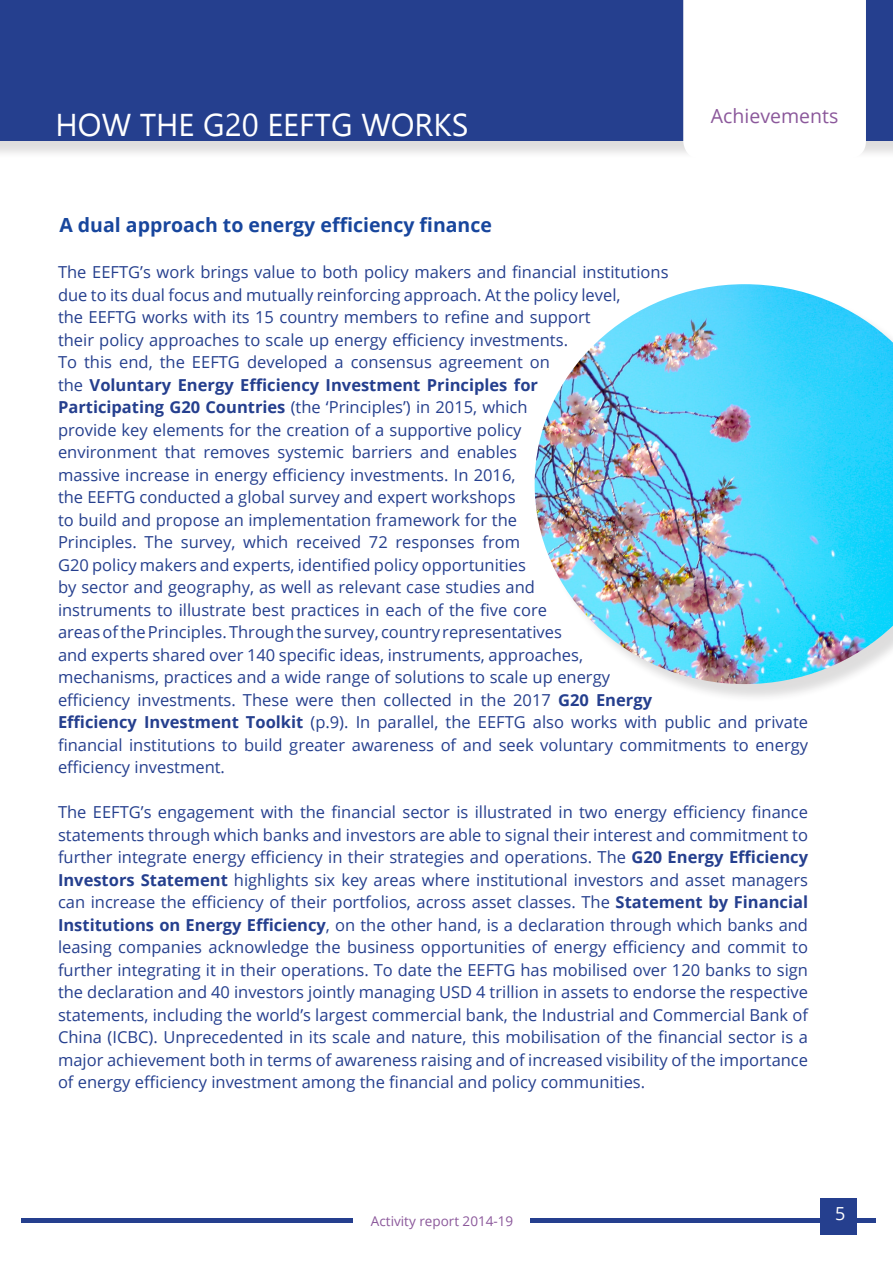
<style>
.page{position:relative;width:893px;height:1263px;background:#fff}
.page>*{position:absolute;margin:0;border:0;box-sizing:border-box;transform-origin:0 0}
.Subtilte__blue{font:31.5px "Gadugi";color:#fff}
.Subtilte__blue-2{font:700 19.5px "Open Sans";color:#18469d}
.Subtilte__blue-3{font:19.5px "Open Sans";color:#8b589b}
.t1{font:18px "Open Sans";color:#fff}
.Footnote_v2{font:16.5px/22.5px "Open Sans";color:#253f8e}
.t2{font:13.5px "Open Sans";color:#8b589b}
.s1{font-weight:700}
</style>
<div class="page">
<div style="left:21px;top:1218px;width:855px;height:5px;background:#253f8e"></div>
<div style="left:353px;top:1215px;width:177px;height:17px;background:#fff"></div>
<div style="left:820px;top:1198px;width:37px;height:37px;background:#253f8e"></div>
<div style="left:0;top:2px;width:893px;height:157px;background:#231f20;opacity:.15"></div>
<div style="left:0;top:0;width:893px;height:141px;background:#253f8e"></div>
<div style="left:537px;top:286px;width:356px;height:417px;background:#231f20;opacity:.15"></div>
<img style="left:535px;top:284px;width:358px;height:400px">
<div style="left:683px;top:0;width:183px;height:159px;background:#fff"></div>
<p class="Subtilte__blue" style="left:56px;top:105px;width:414px">HOW THE G20 EEFTG WORKS</p>
<p class="Subtilte__blue-2" style="left:59px;top:211px;width:434px">A dual approach to energy efficiency finance</p>
<p class="Subtilte__blue-3" style="left:711px;top:102px;width:129px">Achievements</p>
<p class="Footnote_v2" style="left:58px;top:261px;width:752px">The EEFTG’s work brings value to both policy makers and financial institutions<br>due to its dual focus and mutually reinforcing approach. At the policy level,<br>the EEFTG works with its 15 country members to refine and support<br>their policy approaches to scale up energy efficiency investments.<br>To this end, the EEFTG developed a consensus agreement on<br>the <span class="s1">Voluntary Energy Efficiency Investment Principles for<br>Participating G20 Countries</span> (the ‘Principles’) in 2015, which<br>provide key elements for the creation of a supportive policy<br>environment that removes systemic barriers and enables<br>massive increase in energy efficiency investments. In 2016,<br>the EEFTG conducted a global survey and expert workshops<br>to build and propose an implementation framework for the<br>Principles. The survey, which received 72 responses from<br>G20 policy makers and experts, identified policy opportunities<br>by sector and geography, as well as relevant case studies and<br>instruments to illustrate best practices in each of the five core<br>areas of the Principles. Through the survey, country representatives<br>and experts shared over 140 specific ideas, instruments, approaches,<br>mechanisms, practices and a wide range of solutions to scale up energy<br>efficiency investments. These were then collected in the 2017 <span class="s1">G20 Energy<br>Efficiency Investment Toolkit</span> (p.9). In parallel, the EEFTG also works with public and private financial institutions to build greater awareness of and seek voluntary commitments to energy efficiency investment.</p>
<p class="Footnote_v2" style="left:58px;top:801px;width:752px;text-align:justify">The EEFTG’s engagement with the financial sector is illustrated in two energy efficiency finance statements through which banks and investors are able to signal their interest and commitment to further integrate energy efficiency in their strategies and operations. The <span class="s1">G20 Energy Efficiency Investors Statement</span> highlights six key areas where institutional investors and asset managers can increase the efficiency of their portfolios, across asset classes. The <span class="s1">Statement by Financial Institutions on Energy Efficiency</span>, on the other hand, is a declaration through which banks and leasing companies acknowledge the business opportunities of energy efficiency and commit to further integrating it in their operations. To date the EEFTG has mobilised over 120 banks to sign the declaration and 40 investors jointly managing USD 4 trillion in assets to endorse the respective statements, including the world’s largest commercial bank, the Industrial and Commercial Bank of China (ICBC). Unprecedented in its scale and nature, this mobilisation of the financial sector is a major achievement both in terms of awareness raising and of increased visibility of the importance of energy efficiency investment among the financial and policy communities.</p>
<p class="t2" style="left:371px;top:1211px;width:144px">Activity report 2014-19</p>
<p class="t1" style="left:835px;top:1201px;width:12px">5</p>
</div>
